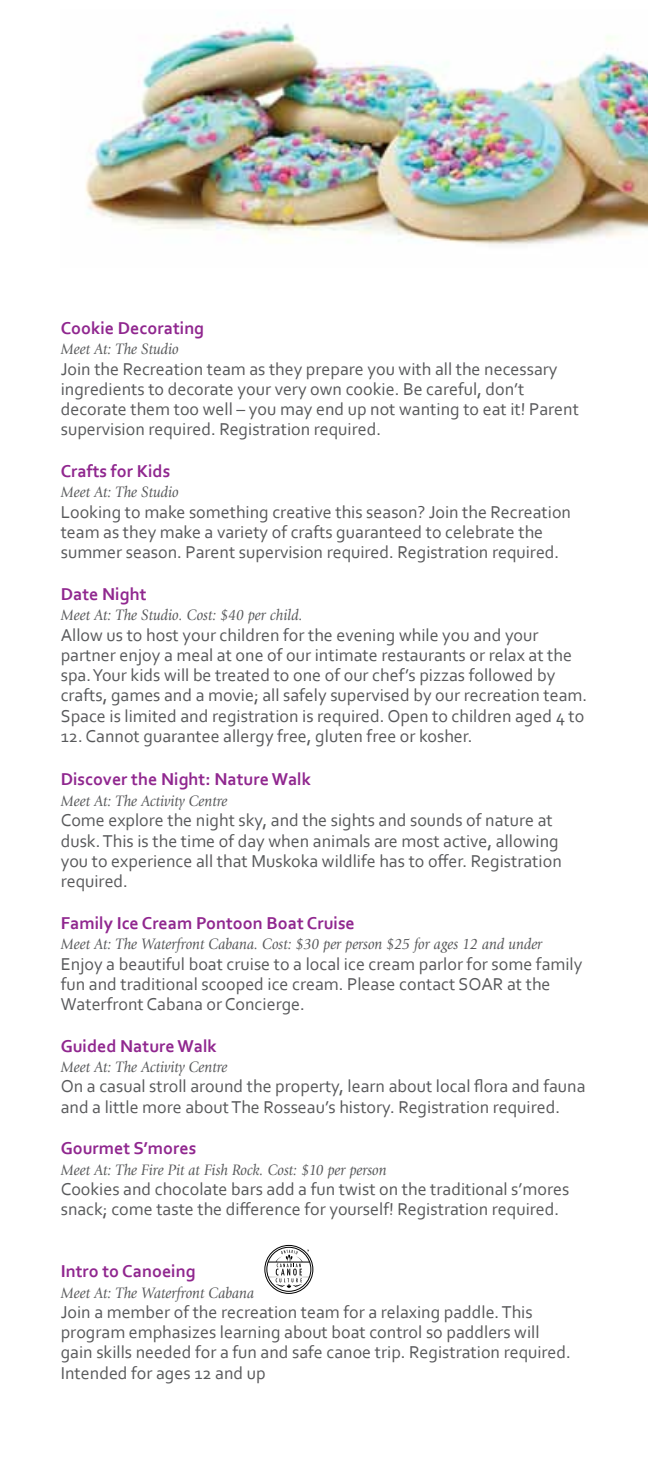
<style>
.page{position:relative;width:648px;height:1458px;background:#fff}
.page>*{position:absolute;margin:0;border:0;box-sizing:border-box;transform-origin:0 0}
.t1{font:18px/20.2px "Corbel";color:#58595b}
.t2{font:700 18px "Corbel";color:#90278f}
.t3{font:italic 15.75px "Giovanni";color:#58595b;scale:.93 1}
</style>
<div class="page">
<img style="left:85px;top:23px;width:563px;height:223px">
<svg style="left:264px;top:1245px;width:49px;height:49px"></svg>
<hr style="left:268px;top:1262px;width:42px;height:1px;background:#000">
<p class="t2" style="left:61px;top:317px;width:145px">Cookie Decorating</p>
<p class="t3" style="left:61px;top:341px;width:128px">Meet At: The Studio</p>
<p class="t1" style="left:61px;top:358px;width:520px">Join the Recreation team as they prepare you with all the necessary ingredients to decorate your very own cookie. Be careful, don’t decorate them too well – you may end up not wanting to eat it! Parent supervision required. Registration required.</p>
<p class="t2" style="left:61px;top:460px;width:111px">Crafts for Kids</p>
<p class="t3" style="left:61px;top:484px;width:128px">Meet At: The Studio</p>
<p class="t1" style="left:61px;top:501px;width:512px">Looking to make something creative this season? Join the Recreation team as they make a variety of crafts guaranteed to celebrate the summer season. Parent supervision required. Registration required.</p>
<p class="t2" style="left:61px;top:583px;width:87px">Date Night</p>
<p class="t3" style="left:61px;top:606px;width:262px">Meet At: The Studio. Cost: $40 per child.</p>
<p class="t1" style="left:61px;top:624px;width:528px">Allow us to host your children for the evening while you and your partner enjoy a meal at one of our intimate restaurants or relax at the spa. Your kids will be treated to one of our chef’s pizzas followed by crafts, games and a movie; all safely supervised by our recreation team.<br>Space is limited and registration is required. Open to children aged 4 to</p>
<p class="t1" style="left:61px;top:725px;width:413px">12. Cannot guarantee allergy free, gluten free or kosher.</p>
<p class="t2" style="left:61px;top:768px;width:252px">Discover the Night: NatureWalk</p>
<p class="t3" style="left:61px;top:792px;width:181px">Meet At: The Activity Centre</p>
<p class="t1" style="left:61px;top:810px;width:503px">Come explore the night sky, and the sights and sounds of nature at dusk. This is the time of day when animals are most active, allowing you to experience all that Muskoka wildlife has to offer. Registration required.</p>
<p class="t2" style="left:61px;top:912px;width:296px">Family Ice Cream Pontoon Boat Cruise</p>
<p class="t3" style="left:61px;top:935px;width:519px">Meet At: The Waterfront Cabana. Cost: $30 per person $25 for ages 12 and under</p>
<p class="t1" style="left:61px;top:953px;width:523px">Enjoy a beautiful boat cruise to a local ice cream parlor for some family fun and traditional scooped ice cream. Please contact SOAR at the<br>Waterfront Cabana or Concierge.</p>
<p class="t2" style="left:61px;top:1035px;width:158px">Guided NatureWalk</p>
<p class="t3" style="left:61px;top:1058px;width:181px">Meet At: The Activity Centre</p>
<p class="t1" style="left:61px;top:1076px;width:526px">On a casual stroll around the property, learn about local flora and fauna and a little more about The Rosseau’s history. Registration required.</p>
<p class="t2" style="left:61px;top:1137px;width:137px">Gourmet S’mores</p>
<p class="t3" style="left:61px;top:1161px;width:352px">Meet At: The Fire Pit at Fish Rock. Cost: $10 per person</p>
<p class="t1" style="left:61px;top:1178px;width:510px">Cookies and chocolate bars add a fun twist on the traditional s’mores snack; come taste the difference for yourself! Registration required.</p>
<p class="t2" style="left:61px;top:1260px;width:136px">Intro to Canoeing</p>
<p class="t3" style="left:61px;top:1284px;width:209px">Meet At: The Waterfront Cabana</p>
<p class="t1" style="left:61px;top:1301px;width:512px">Join a member of the recreation team for a relaxing paddle. This program emphasizes learning about boat control so paddlers will gain skills needed for a fun and safe canoe trip. Registration required.<br>Intended for ages 12 and up</p>
</div>
